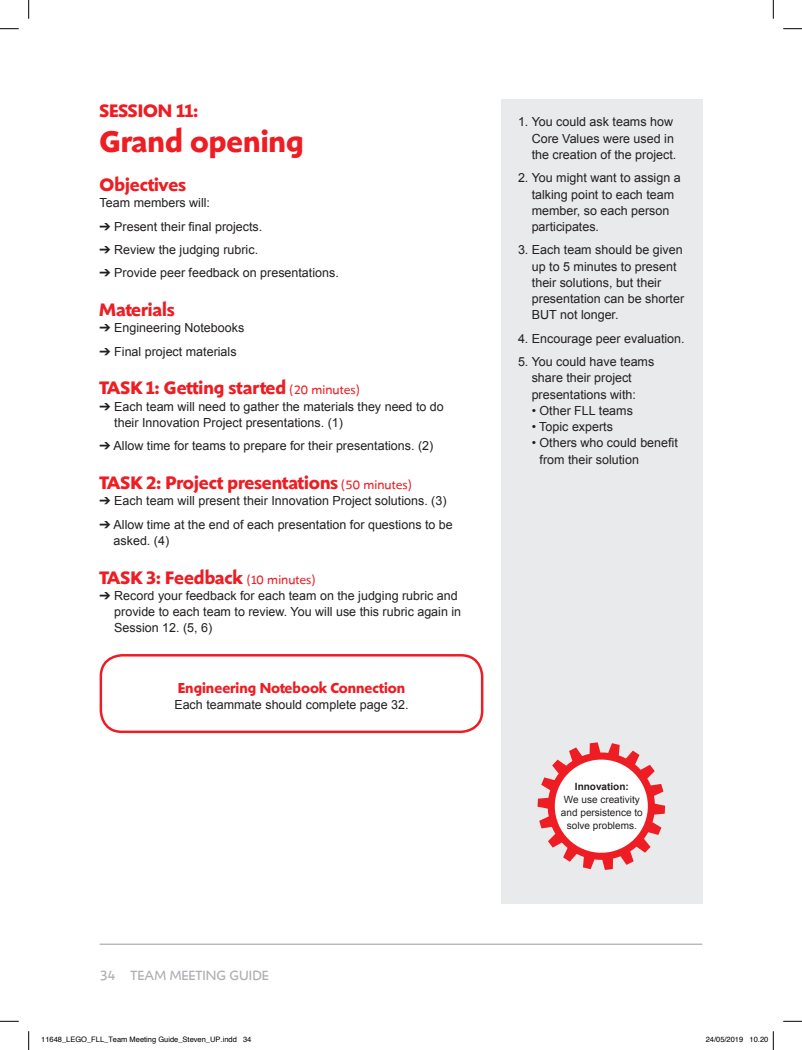
<style>
.page{position:relative;width:802px;height:1050px;background:#fff}
.page>*{position:absolute;margin:0;border:0;box-sizing:border-box;transform-origin:0 0}
.t1{font:700 31.25px "Shinn RR";color:#ee1d23}
.t2{font:700 18.75px "Shinn RR";color:#ee1d23}
.t3{font:700 15px "Shinn RR";color:#ee1d23}
.t4{font:13.75px "Shinn";color:#aeafb3}
.t5{font:12.5px/16.2px "Arial";color:#231f20}
.t6{font:10px/13px "Arial";color:#231f20;text-align:center}
.t7{font:700 10px "Arial";color:#231f20}
.t8{font:7.5px "Helvetica";color:#000}
.s1{font-family:"Shinn";font-weight:400;font-size:12.5px}
</style>
<div class="page">
<hr style="left:100px;top:943px;width:602px;height:1px;background:#aeafb3">
<div style="left:100px;top:654px;width:383px;height:79px;border:2px solid #ee1d23;border-radius:21px"></div>
<div style="left:501px;top:100px;width:201px;height:804px;background:#e9eaeb"></div>
<svg style="left:537px;top:742px;width:128px;height:128px"></svg>
<svg style="left:0;top:28px;width:19px;height:1px"></svg>
<svg style="left:783px;top:28px;width:18px;height:1px"></svg>
<svg style="left:0;top:1020px;width:19px;height:2px"></svg>
<svg style="left:783px;top:1020px;width:18px;height:2px"></svg>
<svg style="left:28px;top:0;width:1px;height:19px"></svg>
<svg style="left:28px;top:1031px;width:1px;height:18px"></svg>
<svg style="left:772px;top:0;width:2px;height:19px"></svg>
<svg style="left:772px;top:1031px;width:2px;height:18px"></svg>
<h2 class="t2" style="left:100px;top:100px;width:100px">SESSION 11:</h2>
<h1 class="t1" style="left:100px;top:123px;width:205px">Grand opening</h1>
<h2 class="t2" style="left:100px;top:173px;width:88px">Objectives</h2>
<p class="t5" style="left:100px;top:195px;width:112px">Team members will:</p>
<p class="t5" style="left:100px;top:218px;width:164px">➔ Present their final projects.</p>
<p class="t5" style="left:100px;top:241px;width:160px">➔ Review the judging rubric.</p>
<p class="t5" style="left:100px;top:265px;width:241px">➔ Provide peer feedback on presentations.</p>
<h2 class="t2" style="left:100px;top:298px;width:76px">Materials</h2>
<p class="t5" style="left:100px;top:320px;width:146px">➔ Engineering Notebooks</p>
<p class="t5" style="left:100px;top:343px;width:138px">➔ Final project materials</p>
<h2 class="t2" style="left:100px;top:377px;width:261px">TASK 1: Getting started <span class="s1">(20 minutes)</span></h2>
<p class="t5" style="left:114px;top:398px;width:331px;text-indent:-15px">➔ Each team will need to gather the materials they need to do their Innovation Project presentations. (1)</p>
<p class="t5" style="left:100px;top:438px;width:335px">➔ Allow time for teams to prepare for their presentations. (2)</p>
<h2 class="t2" style="left:100px;top:471px;width:313px">TASK 2: Project presentations <span class="s1">(50 minutes)</span></h2>
<p class="t5" style="left:100px;top:493px;width:348px">➔ Each team will present their Innovation Project solutions. (3)</p>
<p class="t5" style="left:114px;top:516px;width:341px;text-indent:-14px">➔ Allow time at the end of each presentation for questions to be asked. (4)</p>
<h2 class="t2" style="left:100px;top:566px;width:217px">TASK 3: Feedback <span class="s1">(10 minutes)</span></h2>
<p class="t5" style="left:114px;top:587px;width:348px;text-indent:-15px">➔ Record your feedback for each team on the judging rubric and provide to each team to review. You will use this rubric again in<br>Session 12. (5, 6)</p>
<p class="t3" style="left:178px;top:679px;width:229px">Engineering Notebook Connection</p>
<p class="t5" style="left:174px;top:697px;width:236px">Each teammate should complete page 32.</p>
<p class="t4" style="left:100px;top:966px;width:171px">34 TEAM MEETING GUIDE</p>
<p class="t5" style="left:531px;top:114px;width:146px;text-indent:-14px">1. You could ask teams how<br>Core Values were used in the creation of the project.</p>
<p class="t5" style="left:531px;top:170px;width:150px;text-indent:-14px">2. You might want to assign a talking point to each team member, so each person participates.</p>
<p class="t5" style="left:532px;top:242px;width:154px;text-indent:-14px">3. Each team should be given up to 5 minutes to present their solutions, but their presentation can be shorter<br>BUT not longer.</p>
<p class="t5" style="left:518px;top:330px;width:168px">4. Encourage peer evaluation.</p>
<p class="t5" style="left:531px;top:354px;width:124px;text-indent:-14px">5. You could have teams share their project presentations with:</p>
<p class="t5" style="left:531px;top:402px;width:103px">• Other FLL teams</p>
<p class="t5" style="left:531px;top:419px;width:83px">• Topic experts</p>
<p class="t5" style="left:539px;top:435px;width:140px;text-indent:-8px">• Others who could benefit from their solution</p>
<p class="t7" style="left:575px;top:780px;width:55px">Innovation:</p>
<p class="t6" style="left:561px;top:793px;width:83px">We use creativity and persistence to solve problems.</p>
<p class="t8" style="left:41px;top:1034px;width:212px">11648_LEGO_FLL_Team Meeting Guide_Steven_UP.indd 34</p>
<p class="t8" style="left:705px;top:1034px;width:64px">24/05/2019 10.20</p>
</div>
